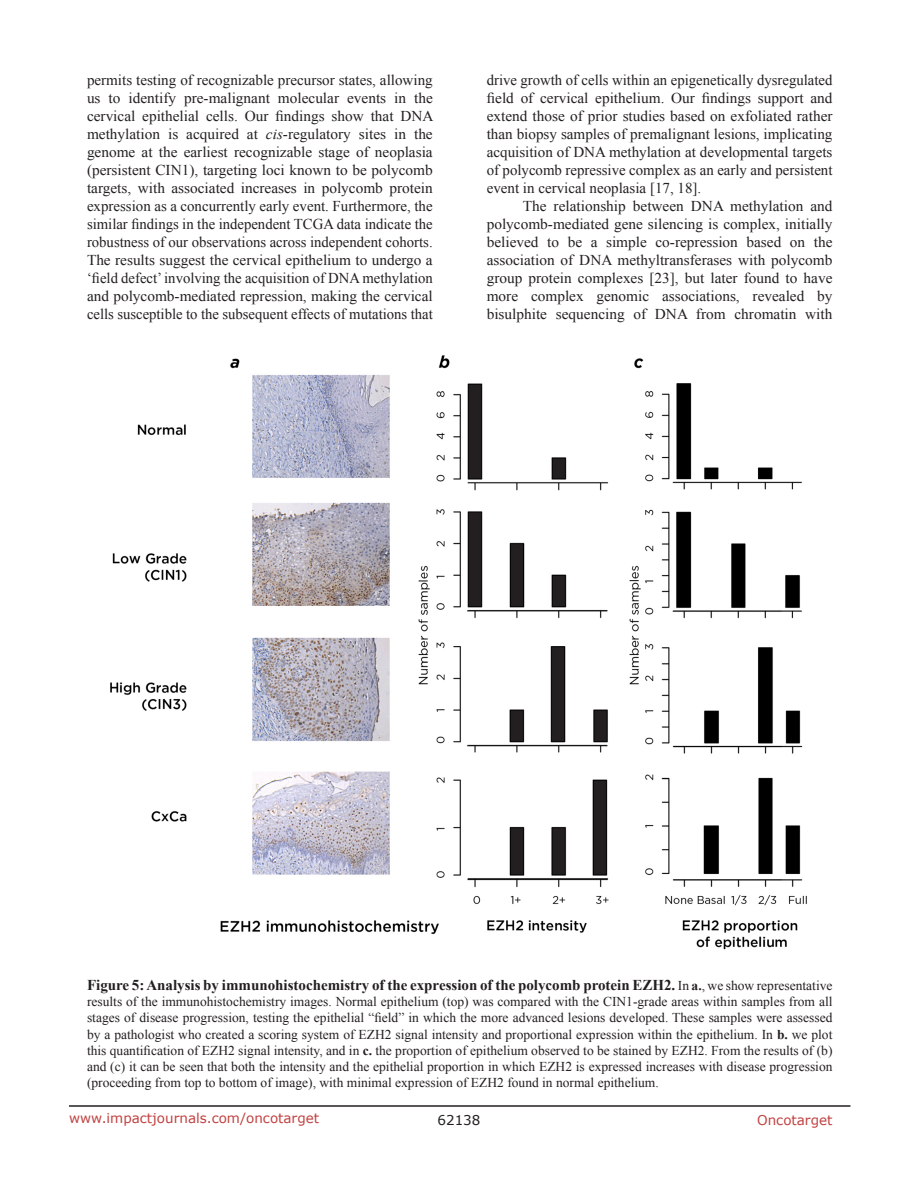
<style>
.page{position:relative;width:918px;height:1188px;background:#fff}
.page>*{position:absolute;margin:0;border:0;box-sizing:border-box;transform-origin:0 0}
.t1{font:15px/18px "Times New Roman";color:#231f20;text-align:justify}
.t2{font:700 15px "Times New Roman";color:#231f20}
.t3{font:13.5px/16.2px "Times New Roman";color:#231f20;text-align:justify}
.t4{font:13.5px "Verdana";color:#c24141}
.t5{font:13.5px "Verdana";color:#231f20}
.s1{font-style:italic}
.s2{font-weight:400;font-size:13.5px}
.s3{font-size:13.5px}
.s4{font-weight:700}
</style>
<div class="page">
<hr style="left:69px;top:1105px;width:781px;height:2px;background:#231f20">
<img style="left:110px;top:355px;width:697px;height:595px">
<p class="t1" style="left:87px;top:71px;width:348px">permits testing of recognizable precursor states, allowing us to identify pre-malignant molecular events in the cervical epithelial cells. Our findings show that DNA methylation is acquired at <span class="s1">cis</span>-regulatory sites in the genome at the earliest recognizable stage of neoplasia (persistent CIN1), targeting loci known to be polycomb targets, with associated increases in polycomb protein expression as a concurrently early event. Furthermore, the similar findings in the independent TCGA data indicate the robustness of our observations across independent cohorts.<br>The results suggest the cervical epithelium to undergo a ‘field defect’ involving the acquisition of DNA methylation and polycomb-mediated repression, making the cervical cells susceptible to the subsequent effects of mutations that</p>
<p class="t1" style="left:487px;top:71px;width:347px">drive growth of cells within an epigenetically dysregulated field of cervical epithelium. Our findings support and extend those of prior studies based on exfoliated rather than biopsy samples of premalignant lesions, implicating acquisition of DNA methylation at developmental targets of polycomb repressive complex as an early and persistent event in cervical neoplasia [17, 18].</p>
<p class="t1" style="left:487px;top:197px;width:347px;text-indent:36px">The relationship between DNA methylation and polycomb-mediated gene silencing is complex, initially believed to be a simple co-repression based on the association of DNA methyltransferases with polycomb group protein complexes [23], but later found to have more complex genomic associations, revealed by bisulphite sequencing of DNA from chromatin with</p>
<p class="t2" style="left:87px;top:975px;width:747px">Figure 5: Analysis by immunohistochemistry of the expression of the polycomb protein EZH2. <span class="s2">In</span> <span class="s3">a.</span><span class="s2">, we show representative</span></p>
<p class="t3" style="left:87px;top:993px;width:747px">results of the immunohistochemistry images. Normal epithelium (top) was compared with the CIN1-grade areas within samples from all stages of disease progression, testing the epithelial “field” in which the more advanced lesions developed. These samples were assessed by a pathologist who created a scoring system of EZH2 signal intensity and proportional expression within the epithelium. In <span class="s4">b.</span> we plot this quantification of EZH2 signal intensity, and in <span class="s4">c.</span> the proportion of epithelium observed to be stained by EZH2. From the results of (b) and (c) it can be seen that both the intensity and the epithelial proportion in which EZH2 is expressed increases with disease progression (proceeding from top to bottom of image), with minimal expression of EZH2 found in normal epithelium.</p>
<p class="t4" style="left:69px;top:1109px;width:252px">www.impactjournals.com/oncotarget</p>
<p class="t5" style="left:438px;top:1111px;width:44px">62138</p>
<p class="t4" style="left:757px;top:1111px;width:77px">Oncotarget</p>
</div>
